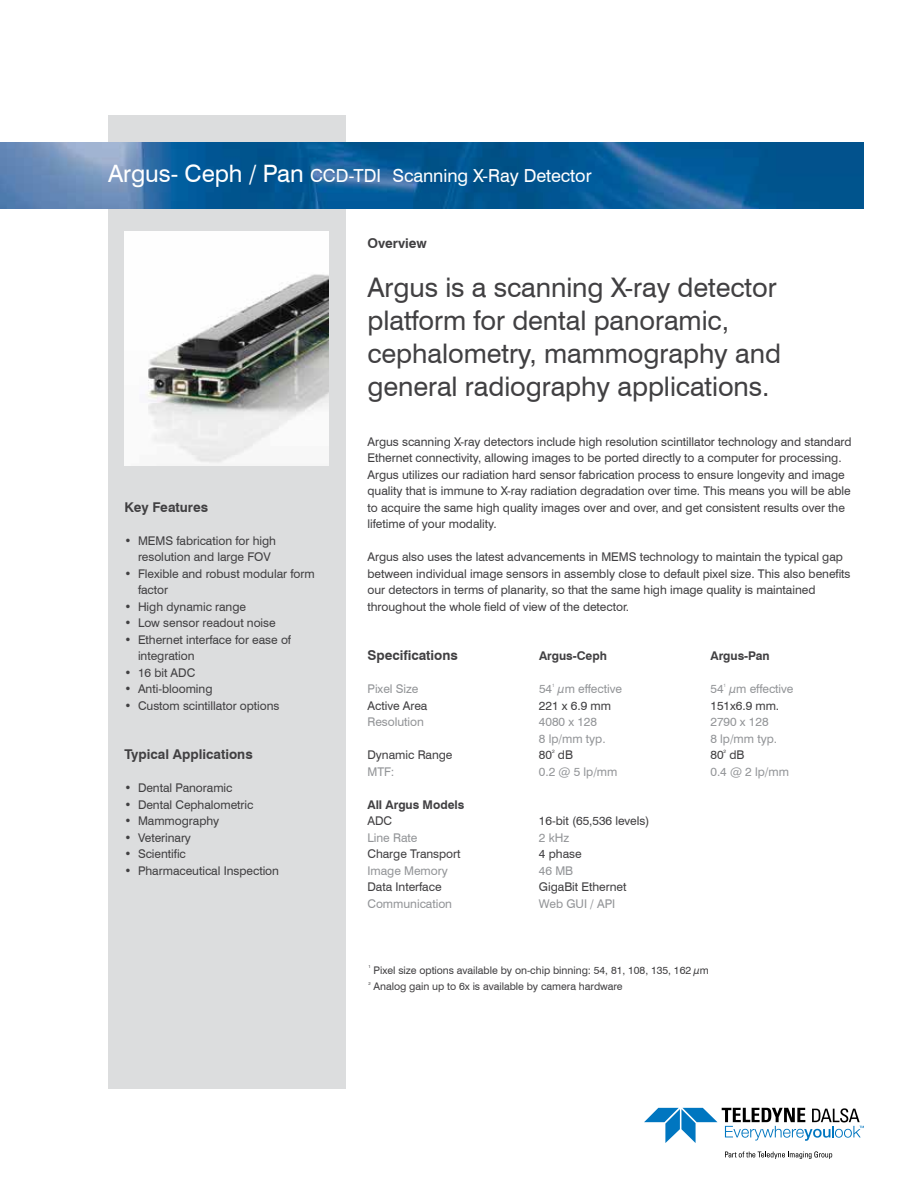
<style>
.page{position:relative;width:918px;height:1188px;background:#fff}
.page>*{position:absolute;margin:0;border:0;box-sizing:border-box;transform-origin:0 0}
.t1{font:27px/33px "Swiss 721 BT";letter-spacing:-.005em;color:#414042}
.t2{font:18px "Swiss 721 BT";letter-spacing:-.005em;color:#fff}
.t3{font:700 13.5px "Swiss 721 BT";color:#414042}
.t4{font:12px/16.5px "Swiss 721 BT";letter-spacing:-.005em;color:#414042}
.t5{font:12px/16.5px "Swiss 721 BT";letter-spacing:-.005em;color:#939598}
.t6{font:700 12px "Swiss 721 BT";letter-spacing:-.005em;color:#414042}
.t7{font:10.5px "Swiss 721 BT";letter-spacing:-.005em;color:#414042}
.t8{font:4.8px "Swiss 721 BT";color:#939598}
.t9{font:4.8px "Swiss 721 BT";color:#414042}
.t10{font:4.2px "Swiss 721 BT";color:#414042}
.s1{font-size:24px}
</style>
<div class="page">
<div style="left:108px;top:116px;width:237px;height:973px;background:#dcddde"></div>
<img style="left:0;top:142px;width:864px;height:66px">
<img style="left:125px;top:231px;width:203px;height:235px">
<svg style="left:644px;top:1108px;width:220px;height:35px"></svg>
<svg style="left:725px;top:1151px;width:107px;height:8px"></svg>
<h2 class="t2" style="left:108px;top:164px;width:485px"><span class="s1">Argus- Ceph / Pan</span> CCD-TDI Scanning X-Ray Detector</h2>
<p class="t3" style="left:125px;top:499px;width:85px">Key Features</p>
<p class="t4" style="left:138px;top:532px;width:140px;text-indent:-14px">• MEMS fabrication for high resolution and large FOV</p>
<p class="t4" style="left:138px;top:565px;width:178px;text-indent:-14px">• Flexible and robust modular form factor</p>
<p class="t4" style="left:125px;top:598px;width:123px">• High dynamic range</p>
<p class="t4" style="left:125px;top:614px;width:153px">• Low sensor readout noise</p>
<p class="t4" style="left:138px;top:631px;width:155px;text-indent:-14px">• Ethernet interface for ease of integration</p>
<p class="t4" style="left:125px;top:664px;width:72px">• 16 bit ADC</p>
<p class="t4" style="left:125px;top:680px;width:90px">• Anti-blooming</p>
<p class="t4" style="left:125px;top:697px;width:157px">• Custom scintillator options</p>
<p class="t3" style="left:125px;top:746px;width:130px">Typical Applications</p>
<p class="t4" style="left:125px;top:780px;width:110px">• Dental Panoramic</p>
<p class="t4" style="left:125px;top:796px;width:131px">• Dental Cephalometric</p>
<p class="t4" style="left:125px;top:813px;width:96px">• Mammography</p>
<p class="t4" style="left:125px;top:829px;width:68px">• Veterinary</p>
<p class="t4" style="left:125px;top:846px;width:63px">• Scientific</p>
<p class="t4" style="left:125px;top:862px;width:156px">• Pharmaceutical Inspection</p>
<p class="t3" style="left:367px;top:235px;width:61px">Overview</p>
<h1 class="t1" style="left:367px;top:271px;width:415px">Argus is a scanning X-ray detector platform for dental panoramic, cephalometry, mammography and general radiography applications.</h1>
<p class="t4" style="left:367px;top:433px;width:486px">Argus scanning X-ray detectors include high resolution scintillator technology and standard Ethernet connectivity, allowing images to be ported directly to a computer for processing.<br>Argus utilizes our radiation hard sensor fabrication process to ensure longevity and image quality that is immune to X-ray radiation degradation over time. This means you will be able to acquire the same high quality images over and over, and get consistent results over the lifetime of your modality.</p>
<p class="t4" style="left:367px;top:548px;width:485px">Argus also uses the latest advancements in MEMS technology to maintain the typical gap between individual image sensors in assembly close to default pixel size. This also benefits our detectors in terms of planarity, so that the same high image quality is maintained throughout the whole field of view of the detector.</p>
<p class="t3" style="left:367px;top:647px;width:92px">Specifications</p>
<p class="t5" style="left:367px;top:680px;width:52px">Pixel Size</p>
<p class="t4" style="left:367px;top:697px;width:61px">Active Area</p>
<p class="t5" style="left:367px;top:713px;width:58px">Resolution</p>
<p class="t4" style="left:367px;top:746px;width:87px">Dynamic Range</p>
<p class="t5" style="left:367px;top:763px;width:28px">MTF:</p>
<p class="t6" style="left:367px;top:797px;width:98px">All Argus Models</p>
<p class="t4" style="left:367px;top:812px;width:26px">ADC</p>
<p class="t5" style="left:367px;top:829px;width:51px">Line Rate</p>
<p class="t4" style="left:367px;top:845px;width:95px">Charge Transport</p>
<p class="t5" style="left:367px;top:862px;width:82px">Image Memory</p>
<p class="t4" style="left:367px;top:878px;width:76px">Data Interface</p>
<p class="t5" style="left:367px;top:895px;width:86px">Communication</p>
<p class="t6" style="left:539px;top:649px;width:69px">Argus-Ceph</p>
<p class="t5" style="left:539px;top:680px;width:15px">54</p>
<p class="t8" style="left:552px;top:682px;width:4px">1</p>
<p class="t5" style="left:558px;top:680px;width:66px">μm effective</p>
<p class="t4" style="left:539px;top:697px;width:74px">221 x 6.9 mm</p>
<p class="t5" style="left:539px;top:713px;width:68px">4080 x 128<br>8 lp/mm typ.</p>
<p class="t4" style="left:539px;top:746px;width:15px">80</p>
<p class="t9" style="left:552px;top:748px;width:4px">2</p>
<p class="t4" style="left:558px;top:746px;width:17px">dB</p>
<p class="t5" style="left:539px;top:763px;width:80px">0.2 @ 5 lp/mm</p>
<p class="t4" style="left:539px;top:813px;width:112px">16-bit (65,536 levels)</p>
<p class="t5" style="left:539px;top:829px;width:32px">2 kHz</p>
<p class="t4" style="left:539px;top:846px;width:44px">4 phase</p>
<p class="t5" style="left:539px;top:862px;width:36px">46 MB</p>
<p class="t4" style="left:539px;top:879px;width:89px">GigaBit Ethernet</p>
<p class="t5" style="left:539px;top:895px;width:78px">Web GUI / API</p>
<p class="t6" style="left:711px;top:649px;width:61px">Argus-Pan</p>
<p class="t5" style="left:711px;top:680px;width:15px">54</p>
<p class="t8" style="left:724px;top:682px;width:4px">1</p>
<p class="t5" style="left:729px;top:680px;width:66px">μm effective</p>
<p class="t4" style="left:710px;top:697px;width:70px">151x6.9 mm.</p>
<p class="t5" style="left:710px;top:713px;width:68px">2790 x 128<br>8 lp/mm typ.</p>
<p class="t4" style="left:710px;top:746px;width:15px">80</p>
<p class="t9" style="left:724px;top:748px;width:4px">2</p>
<p class="t4" style="left:729px;top:746px;width:17px">dB</p>
<p class="t5" style="left:710px;top:763px;width:80px">0.4 @ 2 lp/mm</p>
<p class="t10" style="left:368px;top:964px;width:4px">1</p>
<p class="t7" style="left:374px;top:964px;width:337px">Pixel size options available by on-chip binning: 54, 81, 108, 135, 162 μm</p>
<p class="t10" style="left:368px;top:981px;width:4px">2</p>
<p class="t7" style="left:374px;top:980px;width:251px">Analog gain up to 6x is available by camera hardware</p>
</div>
